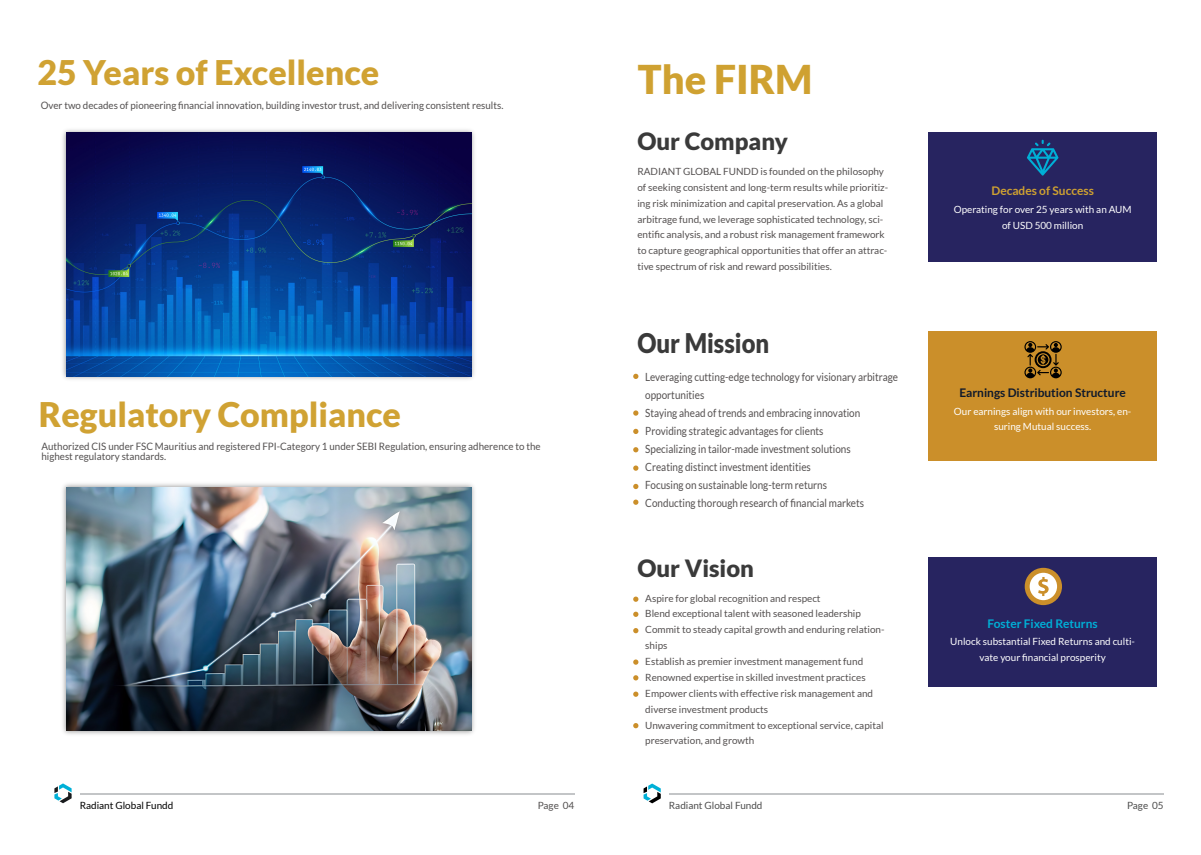
<style>
.page{position:relative;width:1201px;height:855px;background:#fff}
.page>*{position:absolute;margin:0;border:0;box-sizing:border-box;transform-origin:0 0}
.t1{font:900 39.69px "Lato";color:#cfa131}
.t2{font:900 33.94px "Lato";color:#d0a233}
.t3{font:900 27.06px "Lato";color:#3a3a3a;scale:.88 1}
.t4{font:900 23.81px "Lato";color:#3a3a3a}
.t5{font:700 11.94px "Lato";color:#0f192a}
.t6{font:700 11.94px "Lato";color:#00afd6}
.t7{font:700 11.94px "Lato";color:#cfa131}
.t8{font:11.25px/18.1px "Lato";color:#545050;scale:.88 1}
.t9{font:10.19px/10.2px "Lato";color:#535050;scale:.96 1}
.t10{font:9.94px/15.9px "Lato";color:#545050}
.t11{font:9.94px/15.9px "Lato";color:#fff;text-align:center}
.t12{font:9.94px "Lato";color:#4d4d4d}
.t13{font:9.94px "Lato";color:#000}
.t14{font:9.94px "Lato";color:#535050}
</style>
<div class="page">
<hr style="left:80px;top:793px;width:494px;height:2px;background:#c3c5c7">
<svg style="left:54px;top:783px;width:18px;height:20px"></svg>
<hr style="left:669px;top:793px;width:494px;height:2px;background:#c3c5c7">
<svg style="left:643px;top:784px;width:18px;height:19px"></svg>
<img style="left:62px;top:129px;width:413px;height:251px">
<img style="left:66px;top:133px;width:405px;height:243px">
<img style="left:62px;top:483px;width:413px;height:252px">
<img style="left:66px;top:487px;width:405px;height:244px">
<div style="left:928px;top:132px;width:229px;height:130px;background:#272460"></div>
<div style="left:928px;top:332px;width:229px;height:129px;background:#cb8f2a"></div>
<div style="left:928px;top:557px;width:229px;height:130px;background:#272460"></div>
<svg style="left:1027px;top:140px;width:31px;height:36px"></svg>
<svg style="left:633px;top:374px;width:5px;height:5px"></svg>
<svg style="left:633px;top:410px;width:5px;height:6px"></svg>
<svg style="left:633px;top:429px;width:5px;height:5px"></svg>
<svg style="left:633px;top:447px;width:5px;height:5px"></svg>
<svg style="left:633px;top:466px;width:5px;height:5px"></svg>
<svg style="left:633px;top:484px;width:5px;height:5px"></svg>
<svg style="left:633px;top:500px;width:5px;height:5px"></svg>
<svg style="left:633px;top:597px;width:5px;height:5px"></svg>
<svg style="left:633px;top:612px;width:5px;height:5px"></svg>
<svg style="left:633px;top:628px;width:5px;height:5px"></svg>
<svg style="left:633px;top:659px;width:5px;height:6px"></svg>
<svg style="left:633px;top:675px;width:5px;height:5px"></svg>
<svg style="left:633px;top:692px;width:5px;height:5px"></svg>
<svg style="left:633px;top:723px;width:5px;height:5px"></svg>
<svg style="left:1024px;top:341px;width:37px;height:37px"></svg>
<div style="left:1024px;top:568px;width:38px;height:37px;background:#cb8f2a;border-radius:50%"></div>
<svg style="left:1029px;top:573px;width:28px;height:27px"></svg>
<h2 class="t2" style="left:37px;top:53px;width:343px">25 Years of Excellence</h2>
<p class="t9" style="left:41px;top:100px;width:483px">Over two decades of pioneering financial innovation, building investor trust, and delivering consistent results.</p>
<h2 class="t2" style="left:39px;top:395px;width:363px">Regulatory Compliance</h2>
<p class="t9" style="left:42px;top:441px;width:521px">Authorized CIS under FSC Mauritius and registered FPI-Category 1 under SEBI Regulation, ensuring adherence to the highest regulatory standards.</p>
<h1 class="t1" style="left:638px;top:56px;width:176px">The FIRM</h1>
<h3 class="t4" style="left:637px;top:128px;width:152px">Our Company</h3>
<p class="t10" style="left:637px;top:163px;width:252px">RADIANT GLOBAL FUNDD is founded on the philosophy of seeking consistent and long-term results while prioritiz&shy;ing risk minimization and capital preservation. As a global arbitrage fund, we leverage sophisticated technology, sci&shy;entific analysis, and a robust risk management framework to capture geographical opportunities that offer an attrac&shy;tive spectrum of risk and reward possibilities.</p>
<h3 class="t3" style="left:637px;top:327px;width:151px">Our Mission</h3>
<p class="t8" style="left:645px;top:368px;width:289px">Leveraging cutting-edge technology for visionary arbitrage opportunities<br>Staying ahead of trends and embracing innovation Providing strategic advantages for clients<br>Specializing in tailor-made investment solutions<br>Creating distinct investment identities<br>Focusing on sustainable long-term returns<br>Conducting thorough research of financial markets</p>
<h3 class="t4" style="left:637px;top:554px;width:118px">Our Vision</h3>
<p class="t10" style="left:645px;top:590px;width:241px">Aspire for global recognition and respect<br>Blend exceptional talent with seasoned leadership Commit to steady capital growth and enduring relation&shy;ships<br>Establish as premier investment management fund Renowned expertise in skilled investment practices Empower clients with effective risk management and diverse investment products<br>Unwavering commitment to exceptional service, capital preservation, and growth</p>
<p class="t7" style="left:991px;top:184px;width:104px">Decades of Success</p>
<p class="t11" style="left:953px;top:201px;width:179px">Operating for over 25 years with an AUM of USD 500 million</p>
<p class="t5" style="left:959px;top:386px;width:168px">Earnings Distribution Structure</p>
<p class="t11" style="left:954px;top:403px;width:179px">Our earnings align with our investors, en&shy;suring Mutual success.</p>
<p class="t6" style="left:987px;top:617px;width:112px">Foster Fixed Returns</p>
<p class="t11" style="left:950px;top:634px;width:186px">Unlock substantial Fixed Returns and culti&shy;vate your financial prosperity</p>
<p class="t13" style="left:80px;top:799px;width:95px">Radiant Global Fundd</p>
<p class="t14" style="left:538px;top:799px;width:38px">Page 04</p>
<p class="t12" style="left:669px;top:799px;width:95px">Radiant Global Fundd</p>
<p class="t12" style="left:1127px;top:799px;width:38px">Page 05</p>
</div>
